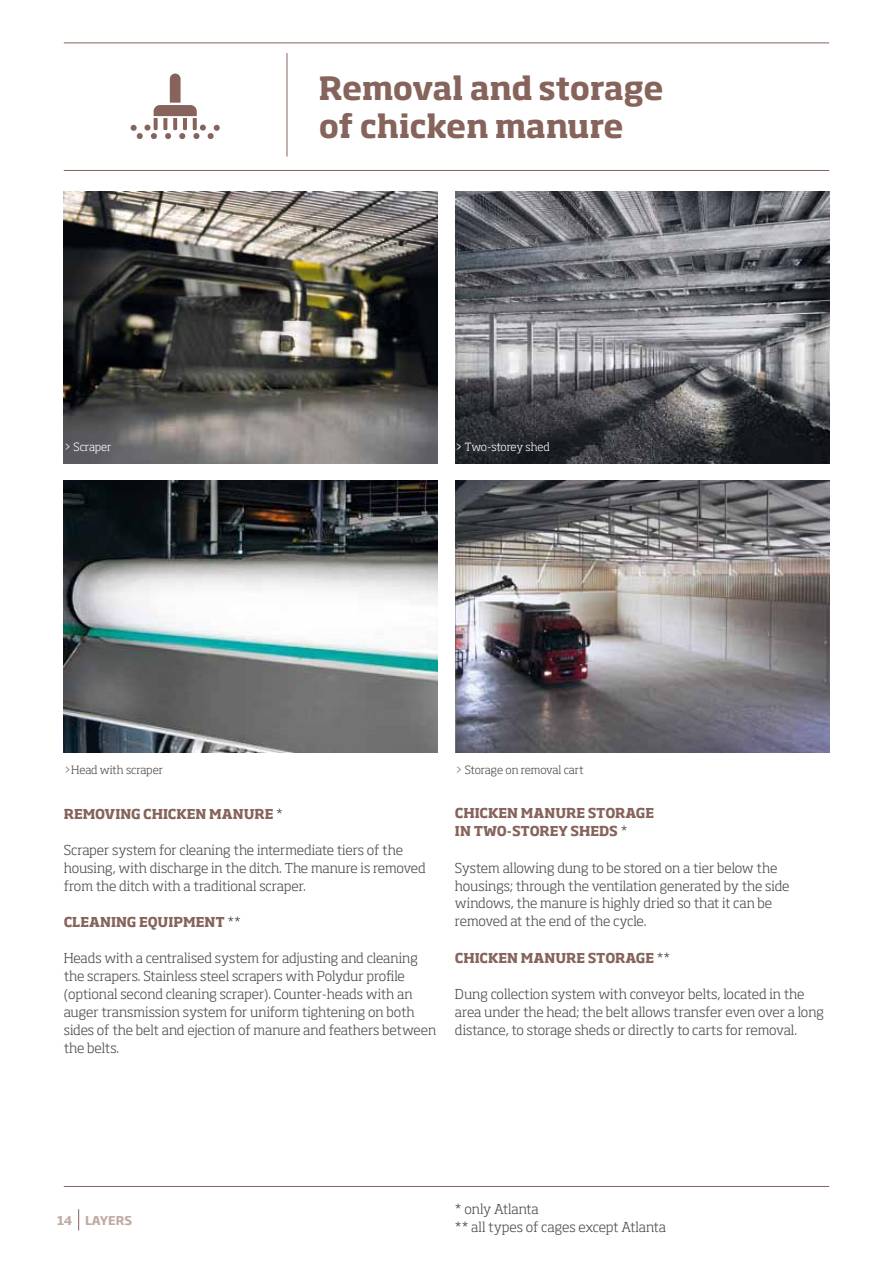
<style>
.page{position:relative;width:893px;height:1263px;background:#fff}
.page>*{position:absolute;margin:0;border:0;box-sizing:border-box;transform-origin:0 0}
.t1{font:700 31.5px/37.8px "Soho Std";letter-spacing:-.02em;color:#86635b}
.t2{font:300 13.5px/18px "Soho Std";letter-spacing:-.005em;color:#4a4b4d}
.t3{font:700 13.5px/18px "Soho Std";color:#86635b}
.t4{font:700 12px "Soho Gothic Pro";color:#bfaba4}
.t5{font:300 11.25px "Soho Std";letter-spacing:-.01em;color:#4a4b4d}
.t6{font:300 11.25px "Soho Std";letter-spacing:-.025em;color:#fff}
.t7{font:300 11.25px "Soho Std";color:#fff}
.s1{color:#86635b}
.s2{font-weight:300;color:#4a4b4d}
</style>
<div class="page">
<hr style="left:64px;top:43px;width:765px;height:1px;background:#86635b">
<hr style="left:64px;top:1186px;width:765px;height:1px;background:#86635b">
<hr style="left:287px;top:53px;width:1px;height:103px;background:#86635b">
<hr style="left:64px;top:170px;width:765px;height:1px;background:#86635b">
<svg style="left:78px;top:1209px;width:1px;height:21px"></svg>
<img style="left:64px;top:191px;width:374px;height:272px">
<img style="left:455px;top:191px;width:374px;height:272px">
<img style="left:455px;top:480px;width:374px;height:273px">
<img style="left:64px;top:480px;width:374px;height:273px">
<svg style="left:131px;top:74px;width:89px;height:65px"></svg>
<h1 class="t1" style="left:319px;top:68px;width:346px">Removal and storage of chicken manure</h1>
<p class="t7" style="left:64px;top:440px;width:49px">&gt; Scraper</p>
<p class="t6" style="left:455px;top:440px;width:96px">&gt; Two-storey shed</p>
<p class="t5" style="left:64px;top:763px;width:101px"><span class="s1">&gt;</span>Head with scraper</p>
<p class="t5" style="left:455px;top:763px;width:130px"><span class="s1">&gt;</span> Storage on removal cart</p>
<p class="t3" style="left:64px;top:804px;width:221px">REMOVING CHICKEN MANURE <span class="s2">*</span></p>
<p class="t2" style="left:64px;top:840px;width:364px">Scraper system for cleaning the intermediate tiers of the housing, with discharge in the ditch. The manure is removed from the ditch with a traditional scraper.</p>
<p class="t3" style="left:64px;top:912px;width:179px">CLEANING EQUIPMENT <span class="s2">**</span></p>
<p class="t2" style="left:64px;top:948px;width:374px">Heads with a centralised system for adjusting and cleaning the scrapers. Stainless steel scrapers with Polydur profile (optional second cleaning scraper). Counter-heads with an auger transmission system for uniform tightening on both sides of the belt and ejection of manure and feathers between the belts.</p>
<p class="t3" style="left:455px;top:804px;width:201px">CHICKEN MANURE STORAGE<br>IN TWO-STOREY SHEDS <span class="s2">*</span></p>
<p class="t2" style="left:455px;top:858px;width:336px">System allowing dung to be stored on a tier below the housings; through the ventilation generated by the side windows, the manure is highly dried so that it can be removed at the end of the cycle.</p>
<p class="t3" style="left:455px;top:948px;width:217px">CHICKEN MANURE STORAGE <span class="s2">**</span></p>
<p class="t2" style="left:455px;top:984px;width:371px">Dung collection system with conveyor belts, located in the area under the head; the belt allows transfer even over a long distance, to storage sheds or directly to carts for removal.</p>
<p class="t4" style="left:57px;top:1211px;width:77px">14 LAYERS</p>
<p class="t2" style="left:455px;top:1200px;width:213px">* only Atlanta<br>** all types of cages except Atlanta</p>
</div>
